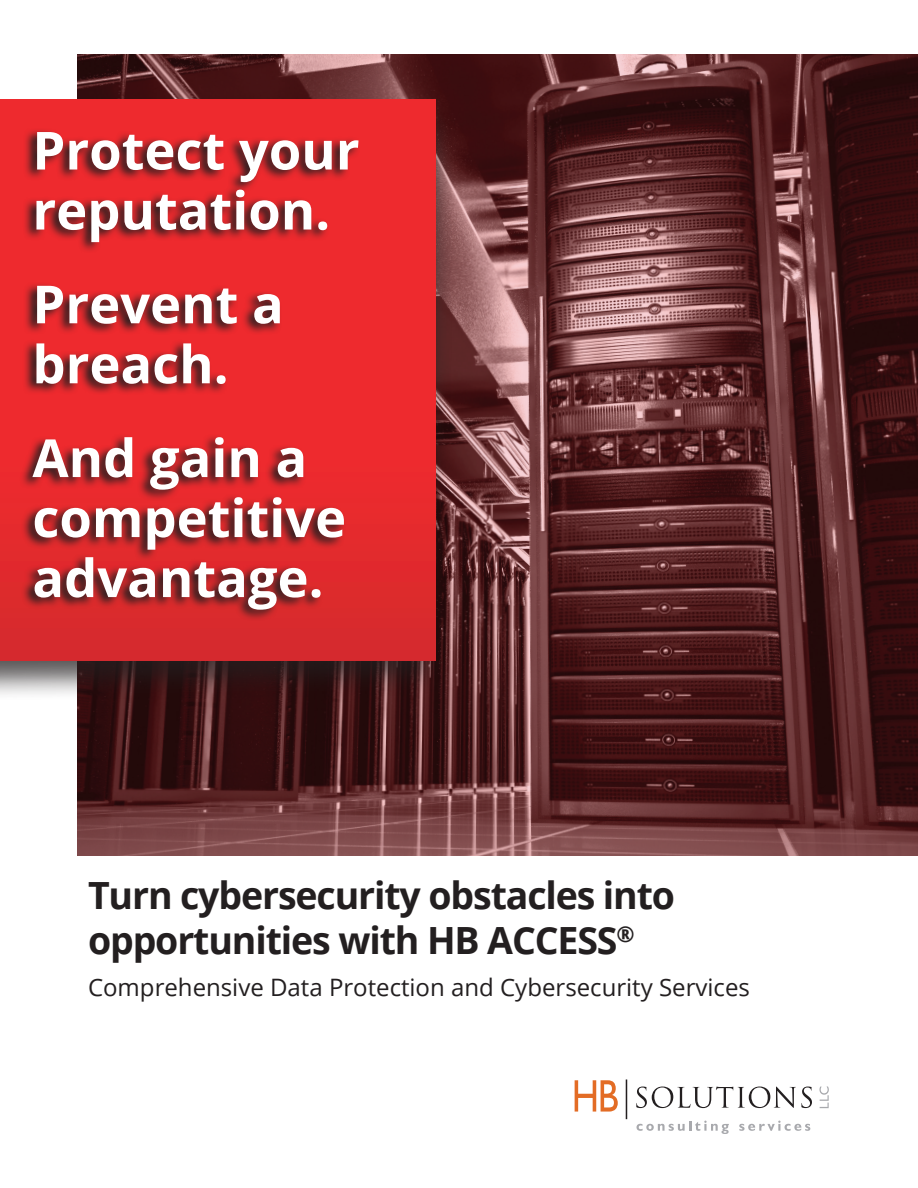
<style>
.page{position:relative;width:918px;height:1188px;background:#fff}
.page>*{position:absolute;margin:0;border:0;box-sizing:border-box;transform-origin:0 0}
.t1{font:700 52.5px/60px "Open Sans";color:#fff}
.t2{font:700 37.5px/45px "Open Sans";letter-spacing:-.03em;color:#231f20}
.t3{font:24px "Open Sans";color:#231f20}
</style>
<div class="page">
<img style="left:77px;top:54px;width:841px;height:801px">
<svg style="left:575px;top:1080px;width:43px;height:32px"></svg>
<hr style="left:626px;top:1079px;width:1px;height:40px;background:#231f20">
<svg style="left:636px;top:1087px;width:176px;height:21px"></svg>
<svg style="left:637px;top:1121px;width:92px;height:13px"></svg>
<svg style="left:739px;top:1121px;width:71px;height:10px"></svg>
<svg style="left:820px;top:1087px;width:9px;height:21px"></svg>
<div style="left:0;top:98px;width:456px;height:606px;background:#231f20;opacity:.75"></div>
<div style="left:0;top:99px;width:435px;height:561px;background:linear-gradient(to bottom,#f42a2e,#df2a2d)"></div>
<svg style="left:19px;top:128px;width:341px;height:493px;background:#c6272a"></svg>
<p class="t1" style="left:32px;top:119px;width:329px">Protect your reputation.</p>
<p class="t1" style="left:32px;top:273px;width:253px">Prevent a breach.</p>
<p class="t1" style="left:32px;top:427px;width:315px">And gain a competitive advantage.</p>
<p class="t2" style="left:88px;top:872px;width:589px">Turn cybersecurity obstacles into opportunities with HB ACCESS<sup>®</sup></p>
<p class="t3" style="left:88px;top:971px;width:663px">Comprehensive Data Protection and Cybersecurity Services</p>
</div>
